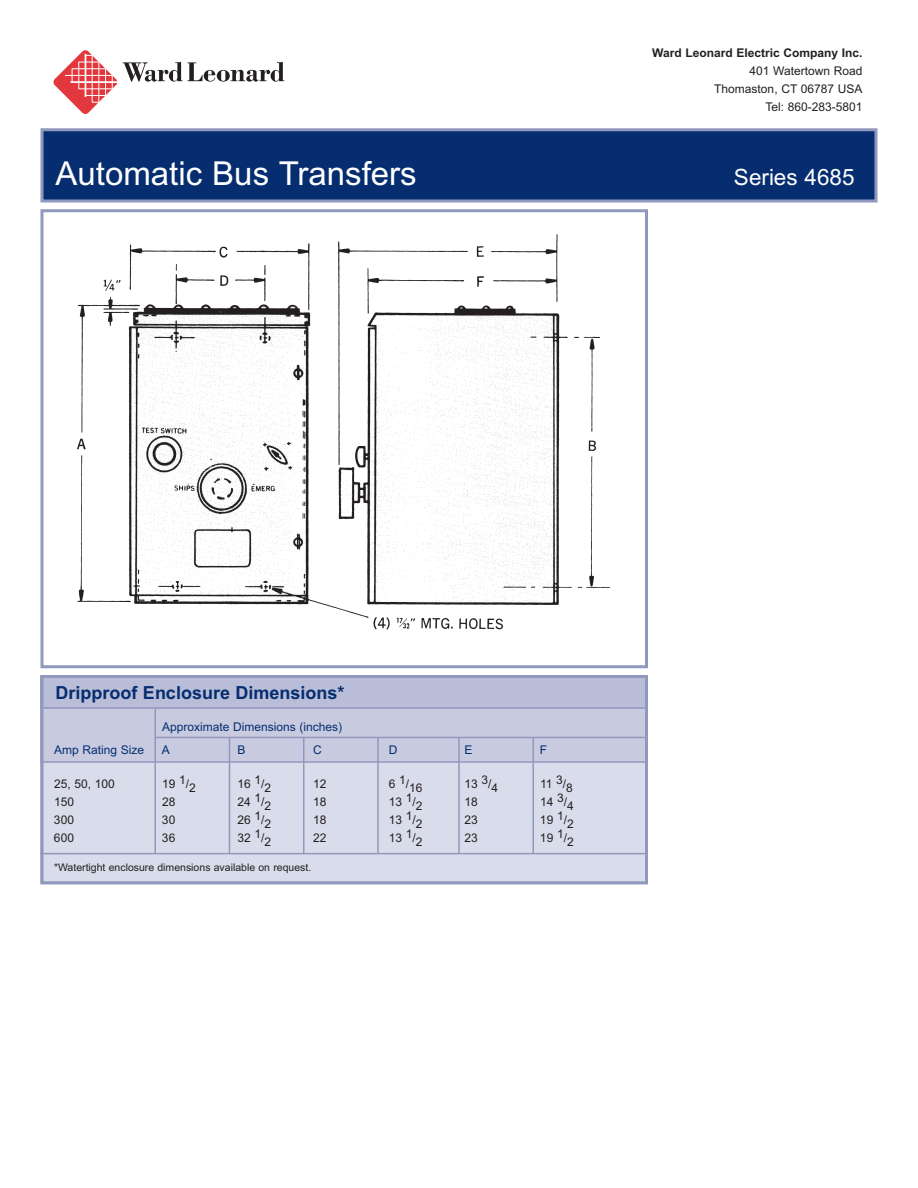
<style>
.page{position:relative;width:918px;height:1188px;background:#fff}
.page>*{position:absolute;margin:0;border:0;box-sizing:border-box;transform-origin:0 0}
.t1{font:33px "Arial MS";color:#fff}
.t2{font:22.5px "Arial MS";color:#fff}
.t3{font:18px "Arial Bold MS";color:#052d6f}
.t4{font:12px/18px "Arial MS";color:#231f20;text-align:right}
.t5{font:12px "Arial MS";color:#052d6f}
.t6{font:12px "Arial Bold MS";color:#231f20}
.t7{font:10.5px "Arial MS";color:#231f20}
</style>
<div class="page">
<svg style="left:53px;top:50px;width:231px;height:64px"></svg>
<div style="left:42px;top:130px;width:834px;height:71px;background:#052d6f"></div>
<div style="left:40px;top:128px;width:838px;height:74px;border:3px solid #9098be"></div>
<img style="left:77px;top:234px;width:533px;height:396px">
<div style="left:40px;top:209px;width:608px;height:459px;border:3px solid #9098be"></div>
<div style="left:41px;top:676px;width:606px;height:208px;background:#d9dcea"></div>
<div style="left:41px;top:676px;width:606px;height:86px;background:#c8cbe0"></div>
<div style="left:40px;top:675px;width:608px;height:88px;border:2px solid #9098be"></div>
<div style="left:41px;top:676px;width:606px;height:32px;background:#b9bdd7"></div>
<div style="left:40px;top:675px;width:608px;height:34px;border:2px solid #9098be"></div>
<hr style="left:154px;top:709px;width:2px;height:145px;background:#9098be">
<hr style="left:40px;top:853px;width:608px;height:1px;background:#9098be">
<hr style="left:229px;top:737px;width:1px;height:117px;background:#9098be">
<hr style="left:155px;top:737px;width:493px;height:1px;background:#9098be">
<hr style="left:303px;top:737px;width:1px;height:117px;background:#9098be">
<hr style="left:377px;top:737px;width:2px;height:117px;background:#9098be">
<hr style="left:532px;top:737px;width:2px;height:117px;background:#9098be">
<hr style="left:458px;top:737px;width:2px;height:117px;background:#9098be">
<div style="left:40px;top:675px;width:608px;height:209px;border:3px solid #9098be"></div>
<p class="t6" style="left:652px;top:46px;width:212px">Ward Leonard Electric Company Inc.</p>
<p class="t4" style="left:714px;top:62px;width:150px">401 Watertown Road<br>Thomaston, CT 06787 USA<br>Tel: 860-283-5801</p>
<h1 class="t1" style="left:56px;top:154px;width:363px">Automatic Bus Transfers</h1>
<h2 class="t2" style="left:734px;top:164px;width:122px">Series 4685</h2>
<h3 class="t3" style="left:56px;top:682px;width:291px">Dripproof Enclosure Dimensions*</h3>
<p class="t5" style="left:162px;top:719px;width:182px">Approximate Dimensions (inches)</p>
<p class="t5" style="left:54px;top:743px;width:92px">Amp Rating Size</p>
<p class="t5" style="left:162px;top:743px;width:10px">A</p>
<p class="t5" style="left:238px;top:743px;width:10px">B</p>
<p class="t5" style="left:313px;top:743px;width:10px">C</p>
<p class="t5" style="left:389px;top:743px;width:10px">D</p>
<p class="t5" style="left:464px;top:743px;width:10px">E</p>
<p class="t5" style="left:540px;top:743px;width:9px">F</p>
<p class="t4" style="left:54px;top:775px;width:62px">25, 50, 100</p>
<p class="t4" style="left:162px;top:775px;width:35px">19 1/2</p>
<p class="t4" style="left:238px;top:775px;width:35px">16 1/2</p>
<p class="t4" style="left:313px;top:775px;width:15px">12</p>
<p class="t4" style="left:389px;top:775px;width:35px">6 1/16</p>
<p class="t4" style="left:464px;top:775px;width:35px">13 3/4</p>
<p class="t4" style="left:540px;top:775px;width:34px">11 3/8</p>
<p class="t4" style="left:54px;top:793px;width:22px">150</p>
<p class="t4" style="left:162px;top:793px;width:15px">28</p>
<p class="t4" style="left:238px;top:793px;width:35px">24 1/2</p>
<p class="t4" style="left:313px;top:793px;width:15px">18</p>
<p class="t4" style="left:389px;top:793px;width:35px">13 1/2</p>
<p class="t4" style="left:464px;top:793px;width:15px">18</p>
<p class="t4" style="left:540px;top:793px;width:35px">14 3/4</p>
<p class="t4" style="left:54px;top:811px;width:22px">300</p>
<p class="t4" style="left:162px;top:811px;width:15px">30</p>
<p class="t4" style="left:238px;top:811px;width:35px">26 1/2</p>
<p class="t4" style="left:313px;top:811px;width:15px">18</p>
<p class="t4" style="left:389px;top:811px;width:35px">13 1/2</p>
<p class="t4" style="left:464px;top:811px;width:15px">23</p>
<p class="t4" style="left:540px;top:811px;width:35px">19 1/2</p>
<p class="t4" style="left:54px;top:829px;width:22px">600</p>
<p class="t4" style="left:162px;top:829px;width:15px">36</p>
<p class="t4" style="left:238px;top:829px;width:35px">32 1/2</p>
<p class="t4" style="left:313px;top:829px;width:15px">22</p>
<p class="t4" style="left:389px;top:829px;width:35px">13 1/2</p>
<p class="t4" style="left:464px;top:829px;width:15px">23</p>
<p class="t4" style="left:540px;top:829px;width:35px">19 1/2</p>
<p class="t7" style="left:54px;top:861px;width:259px">*Watertight enclosure dimensions available on request.</p>
</div>
